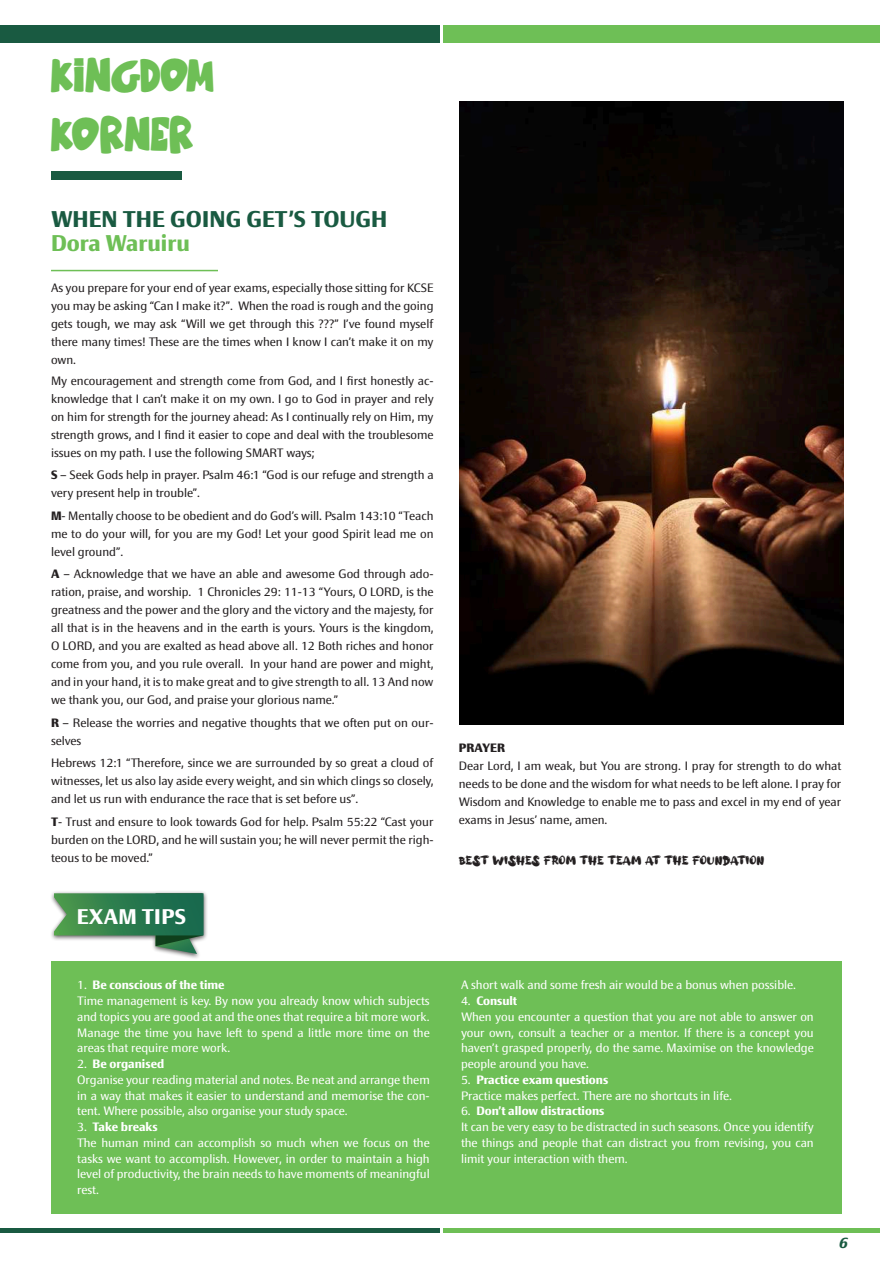
<style>
.page{position:relative;width:893px;height:1263px;background:#fff}
.page>*{position:absolute;margin:0;border:0;box-sizing:border-box;transform-origin:0 0}
.t1{font:27px/58.5px "Honey Bear";letter-spacing:.045em;color:#6ebf56}
.t2{font:700 22.5px "Epoca Classic";color:#195a41}
.t3{font:700 22.5px "Epoca Classic";color:#6ebf56}
.t4{font:700 21px "Epoca Classic";letter-spacing:.005em;color:#fff}
.t5{font:italic 700 15px "Epoca Classic";color:#195a41}
.t6{font:12px/18px "Epoca Classic";color:#231f20;text-align:justify}
.t7{font:12px/15.8px "Epoca Classic";color:#fff}
.t8{font:12px "a Alloy Ink";color:#231f20}
.t9{font:800 12px "Epoca Classic";letter-spacing:-.005em;color:#231f20}
.s1{font-weight:800}
.s2{font-weight:700}
</style>
<div class="page">
<div style="left:0;top:26px;width:439px;height:17px;background:#195a41"></div>
<div style="left:443px;top:26px;width:436px;height:17px;background:#6ebf56"></div>
<hr style="left:0;top:1229px;width:439px;height:4px;background:#195a41">
<hr style="left:443px;top:1229px;width:436px;height:4px;background:#6ebf56">
<div style="left:51px;top:961px;width:791px;height:252px;background:#6ebf56"></div>
<div style="left:50px;top:890px;width:158px;height:70px;background:#231f20;opacity:.75"></div>
<svg style="left:54px;top:893px;width:150px;height:61px"></svg>
<img style="left:459px;top:102px;width:384px;height:622px">
<div style="left:51px;top:171px;width:130px;height:9px;background:#195a41"></div>
<hr style="left:51px;top:270px;width:167px;height:1px;background:#6ebf56">
<h1 class="t1" style="left:51px;top:54px;width:164px">KINGDOM<br>KORNER</h1>
<h2 class="t2" style="left:51px;top:204px;width:338px">WHEN THE GOING GET’S TOUGH</h2>
<h2 class="t3" style="left:51px;top:228px;width:140px">Dora Waruiru</h2>
<p class="t6" style="left:51px;top:278px;width:384px">As you prepare for your end of year exams, especially those sitting for KCSE you may be asking “Can I make it?”. When the road is rough and the going gets tough, we may ask “Will we get through this ???” I’ve found myself there many times! These are the times when I know I can’t make it on my own.</p>
<p class="t6" style="left:51px;top:371px;width:384px">My encouragement and strength come from God, and I first honestly ac&shy;knowledge that I can’t make it on my own. I go to God in prayer and rely on him for strength for the journey ahead: As I continually rely on Him, my strength grows, and I find it easier to cope and deal with the troublesome issues on my path. I use the following SMART ways;</p>
<p class="t6" style="left:51px;top:466px;width:384px"><span class="s1">S</span> – Seek Gods help in prayer. Psalm 46:1 “God is our refuge and strength a very present help in trouble”.</p>
<p class="t6" style="left:51px;top:506px;width:384px"><span class="s1">M</span>- Mentally choose to be obedient and do God’s will. Psalm 143:10 “Teach me to do your will, for you are my God! Let your good Spirit lead me on level ground”.</p>
<p class="t6" style="left:51px;top:565px;width:384px"><span class="s1">A</span> – Acknowledge that we have an able and awesome God through ado&shy;ration, praise, and worship. 1 Chronicles 29: 11-13 “Yours, O LORD, is the greatness and the power and the glory and the victory and the majesty, for all that is in the heavens and in the earth is yours. Yours is the kingdom, O LORD, and you are exalted as head above all. 12 Both riches and honor come from you, and you rule overall. In your hand are power and might, and in your hand, it is to make great and to give strength to all. 13 And now we thank you, our God, and praise your glorious name.”</p>
<p class="t6" style="left:51px;top:713px;width:384px"><span class="s1">R</span> – Release the worries and negative thoughts that we often put on our&shy;selves</p>
<p class="t6" style="left:51px;top:754px;width:384px">Hebrews 12:1 “Therefore, since we are surrounded by so great a cloud of witnesses, let us also lay aside every weight, and sin which clings so closely, and let us run with endurance the race that is set before us”.</p>
<p class="t6" style="left:51px;top:812px;width:384px"><span class="s1">T</span>- Trust and ensure to look towards God for help. Psalm 55:22 “Cast your burden on the LORD, and he will sustain you; he will never permit the righ&shy;teous to be moved.”</p>
<h3 class="t4" style="left:77px;top:903px;width:111px">EXAM TIPS</h3>
<p class="t7" style="left:77px;top:977px;width:354px">1. <span class="s2">Be conscious of the time<br></span>Time management is key. By now you already know which subjects and topics you are good at and the ones that require a bit more work.<br>Manage the time you have left to spend a little more time on the areas that require more work.</p>
<p class="t7" style="left:77px;top:1056px;width:354px">2. <span class="s2">Be organised<br></span>Organise your reading material and notes. Be neat and arrange them in a way that makes it easier to understand and memorise the con&shy;tent. Where possible, also organise your study space.</p>
<p class="t7" style="left:77px;top:1119px;width:354px">3. <span class="s2">Take breaks<br></span>The human mind can accomplish so much when we focus on the tasks we want to accomplish. However, in order to maintain a high level of productivity, the brain needs to have moments of meaningful rest.</p>
<p class="t9" style="left:459px;top:740px;width:48px">PRAYER</p>
<p class="t6" style="left:459px;top:757px;width:384px">Dear Lord, I am weak, but You are strong. I pray for strength to do what needs to be done and the wisdom for what needs to be left alone. I pray for Wisdom and Knowledge to enable me to pass and excel in my end of year exams in Jesus’ name, amen.</p>
<p class="t8" style="left:459px;top:855px;width:307px">BEST WISHES FROM THE TEAM AT THE FOUNDATION</p>
<p class="t7" style="left:461px;top:977px;width:337px">A short walk and some fresh air would be a bonus when possible.</p>
<p class="t7" style="left:461px;top:993px;width:354px">4. <span class="s2">Consult<br></span>When you encounter a question that you are not able to answer on your own, consult a teacher or a mentor. If there is a concept you haven’t grasped properly, do the same. Maximise on the knowledge people around you have.</p>
<p class="t7" style="left:461px;top:1071px;width:272px">5. <span class="s2">Practice exam questions<br></span>Practice makes perfect. There are no shortcuts in life.</p>
<p class="t7" style="left:461px;top:1103px;width:354px">6. <span class="s2">Don’t allow distractions<br></span>It can be very easy to be distracted in such seasons. Once you identify the things and people that can distract you from revising, you can limit your interaction with them.</p>
<p class="t5" style="left:839px;top:1232px;width:10px">6</p>
</div>
